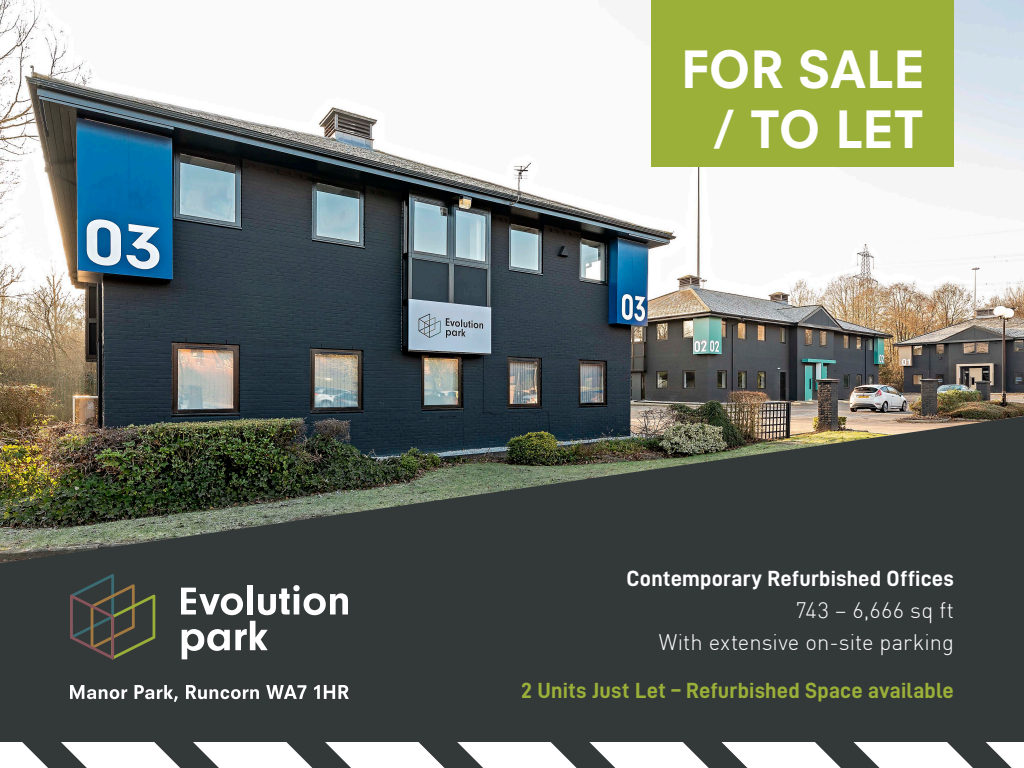
<style>
.page{position:relative;width:1024px;height:768px;background:#fff}
.page>*{position:absolute;margin:0;border:0;box-sizing:border-box;transform-origin:0 0}
.Din_-_Body{font:800 50px "Neuzeit SLT Std";letter-spacing:-.005em;color:#fff}
.Din_-_Body-2{font:22px/32px "D DIN Bold";letter-spacing:.01em;color:#fff;text-align:right}
.Din_-_Body-3{font:22px "D DIN Bold";letter-spacing:.005em;color:#9ab038}
.Din_-_Body-4{font:300 22px "DIN";letter-spacing:.005em;color:#fff}
.s1{font-family:"DIN";font-weight:300}
</style>
<div class="page">
<img style="left:0;top:0;width:1024px;height:416px">
<img style="left:0;top:416px;width:1024px;height:352px">
<svg style="left:0;top:742px;width:48px;height:26px"></svg>
<svg style="left:61px;top:742px;width:119px;height:26px"></svg>
<svg style="left:193px;top:742px;width:119px;height:26px"></svg>
<svg style="left:325px;top:742px;width:120px;height:26px"></svg>
<svg style="left:457px;top:742px;width:120px;height:26px"></svg>
<svg style="left:589px;top:742px;width:120px;height:26px"></svg>
<svg style="left:721px;top:742px;width:120px;height:26px"></svg>
<svg style="left:854px;top:742px;width:119px;height:26px"></svg>
<svg style="left:986px;top:742px;width:38px;height:26px"></svg>
<svg style="left:70px;top:574px;width:85px;height:85px;background:#44463d"></svg>
<svg style="left:181px;top:588px;width:62px;height:27px"></svg>
<div style="left:247px;top:585px;width:6px;height:30px;background:#fff"></div>
<svg style="left:258px;top:585px;width:90px;height:30px"></svg>
<svg style="left:182px;top:621px;width:86px;height:38px"></svg>
<svg style="left:70px;top:685px;width:279px;height:17px"></svg>
<div style="left:651px;top:0;width:303px;height:167px;background:#9ab038"></div>
<p class="Din_-_Body" style="left:681px;top:39px;width:245px">FOR SALE</p>
<p class="Din_-_Body" style="left:713px;top:99px;width:213px">/ TO LET</p>
<p class="Din_-_Body-2" style="left:627px;top:562px;width:329px">Contemporary Refurbished Offices<br><span class="s1">743 – 6,666 sq ft</span></p>
<p class="Din_-_Body-4" style="left:659px;top:629px;width:297px">With extensive on-site parking</p>
<p class="Din_-_Body-3" style="left:521px;top:678px;width:434px">2 Units Just Let – Refurbished Space available</p>
</div>
